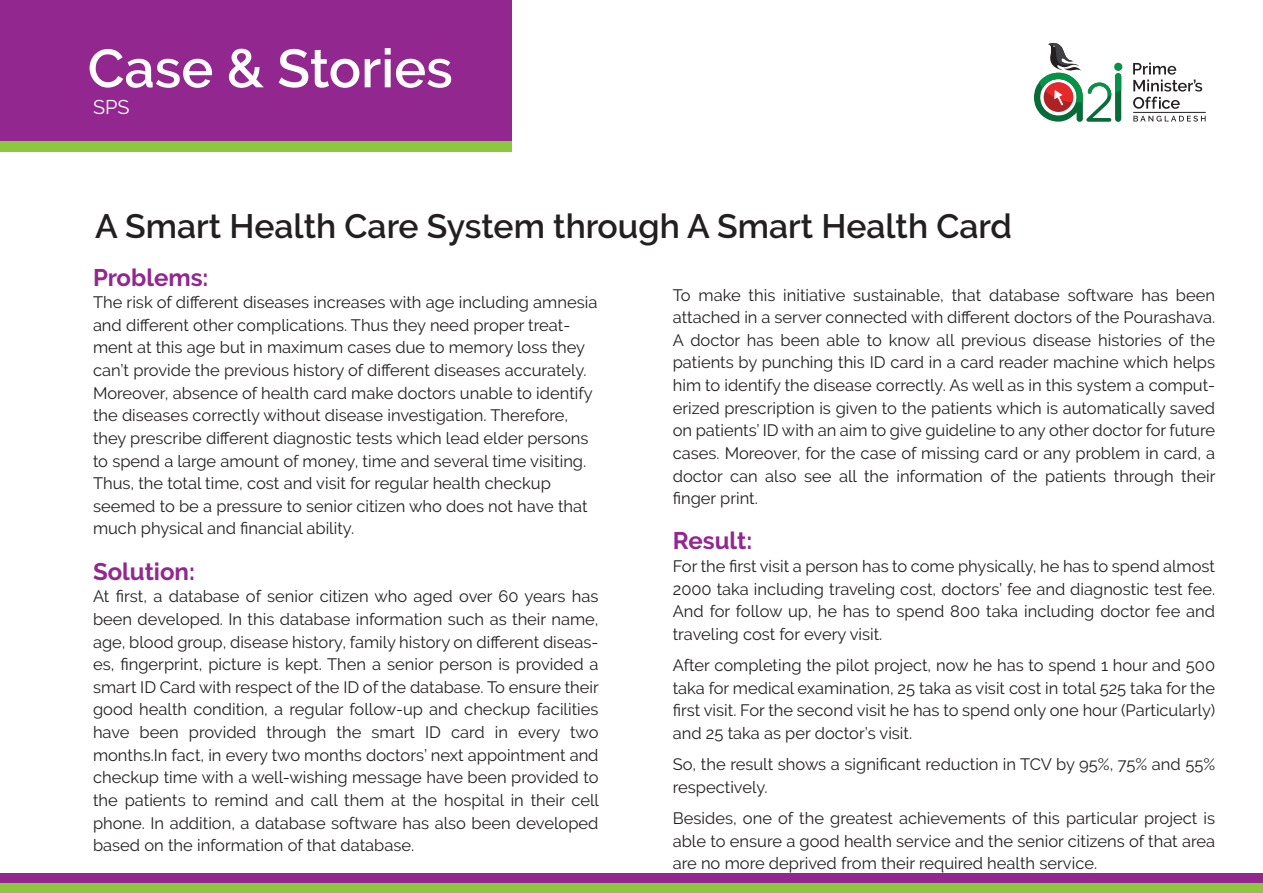
<style>
.page{position:relative;width:1263px;height:893px;background:#fff}
.page>*{position:absolute;margin:0;border:0;box-sizing:border-box;transform-origin:0 0}
.t1{font:600 53.7px "Raleway";color:#fff}
.t2{font:600 33.75px "Raleway";color:#231f20}
.t3{font:700 24px "Raleway";color:#92278f}
.t4{font:19.8px "Raleway";color:#fff}
.t5{font:16.5px/22.6px "Raleway";color:#231f20;text-align:justify}
</style>
<div class="page">
<div style="left:0;top:0;width:511px;height:141px;background:#92278f"></div>
<svg style="left:1133px;top:116px;width:72px;height:6px"></svg>
<svg style="left:1034px;top:43px;width:88px;height:79px"></svg>
<hr style="left:1133px;top:112px;width:73px;height:1px;background:#231f20">
<svg style="left:1133px;top:63px;width:69px;height:46px"></svg>
<div style="left:0;top:141px;width:511px;height:11px;background:#8dc63f"></div>
<div style="left:0;top:874px;width:1263px;height:9px;background:#92278f"></div>
<div style="left:0;top:883px;width:1263px;height:10px;background:#8dc63f"></div>
<h1 class="t1" style="left:88px;top:38px;width:367px">Case &amp; Stories</h1>
<p class="t4" style="left:93px;top:96px;width:38px">SPS</p>
<h2 class="t2" style="left:95px;top:206px;width:918px">A Smart Health Care System through A Smart Health Card</h2>
<h3 class="t3" style="left:93px;top:263px;width:117px">Problems:</h3>
<p class="t5" style="left:93px;top:291px;width:506px;text-align:left">The risk of different diseases increases with age including amnesia and different other complications. Thus they need proper treat&shy;ment at this age but in maximum cases due to memory loss they can’t provide the previous history of different diseases accurately.<br>Moreover, absence of health card make doctors unable to identify the diseases correctly without disease investigation. Therefore, they prescribe different diagnostic tests which lead elder persons to spend a large amount of money, time and several time visiting.<br>Thus, the total time, cost and visit for regular health checkup seemed to be a pressure to senior citizen who does not have that much physical and financial ability.</p>
<h3 class="t3" style="left:93px;top:558px;width:104px">Solution:</h3>
<p class="t5" style="left:93px;top:585px;width:508px">At first, a database of senior citizen who aged over 60 years has been developed. In this database information such as their name, age, blood group, disease history, family history on different diseas&shy;es, fingerprint, picture is kept. Then a senior person is provided a smart ID Card with respect of the ID of the database. To ensure their good health condition, a regular follow-up and checkup facilities have been provided through the smart ID card in every two months.In fact, in every two months doctors’ next appointment and checkup time with a well-wishing message have been provided to the patients to remind and call them at the hospital in their cell phone. In addition, a database software has also been developed based on the information of that database.</p>
<p class="t5" style="left:673px;top:283px;width:544px">To make this initiative sustainable, that database software has been attached in a server connected with different doctors of the Pourashava.<br>A doctor has been able to know all previous disease histories of the patients by punching this ID card in a card reader machine which helps him to identify the disease correctly. As well as in this system a comput&shy;erized prescription is given to the patients which is automatically saved on patients’ ID with an aim to give guideline to any other doctor for future cases. Moreover, for the case of missing card or any problem in card, a doctor can also see all the information of the patients through their finger print.</p>
<h3 class="t3" style="left:673px;top:527px;width:81px">Result:</h3>
<p class="t5" style="left:673px;top:555px;width:544px">For the first visit a person has to come physically, he has to spend almost 2000 taka including traveling cost, doctors’ fee and diagnostic test fee.<br>And for follow up, he has to spend 800 taka including doctor fee and traveling cost for every visit.</p>
<p class="t5" style="left:673px;top:654px;width:544px">After completing the pilot project, now he has to spend 1 hour and 500 taka for medical examination, 25 taka as visit cost in total 525 taka for the first visit. For the second visit he has to spend only one hour (Particularly) and 25 taka as per doctor’s visit.</p>
<p class="t5" style="left:673px;top:753px;width:544px">So, the result shows a significant reduction in TCV by 95%, 75% and 55% respectively.</p>
<p class="t5" style="left:673px;top:807px;width:544px">Besides, one of the greatest achievements of this particular project is able to ensure a good health service and the senior citizens of that area are no more deprived from their required health service.</p>
</div>
